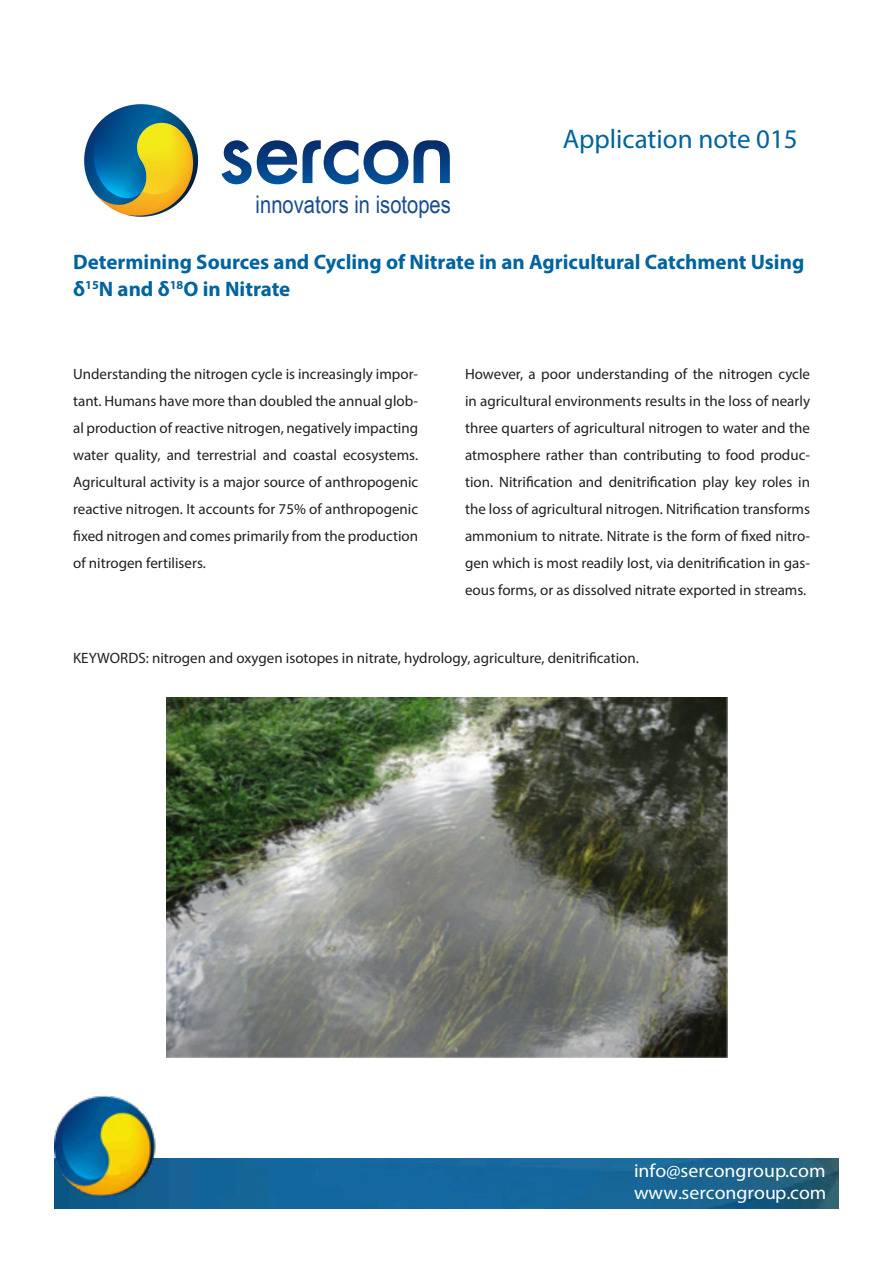
<style>
.page{position:relative;width:893px;height:1263px;background:#fff}
.page>*{position:absolute;margin:0;border:0;box-sizing:border-box;transform-origin:0 0}
.t1{font:27px "Myriad Pro";color:#00649e}
.t2{font:24.3px "Arial Narrow";color:#184d8f}
.t3{font:700 21px/27px "Myriad Pro";color:#00649e}
.t4{font:18.9px/22.6px "Myriad Pro";color:#fff;scale:1.05 1}
.t5{font:15px/27px "Myriad Pro";color:#231f20;text-align:justify}
</style>
<div class="page">
<img style="left:167px;top:1158px;width:672px;height:51px">
<img style="left:54px;top:1095px;width:113px;height:114px">
<svg style="left:84px;top:104px;width:113px;height:113px"></svg>
<svg style="left:222px;top:140px;width:75px;height:44px"></svg>
<svg style="left:364px;top:140px;width:44px;height:44px"></svg>
<svg style="left:414px;top:140px;width:36px;height:43px"></svg>
<svg style="left:303px;top:140px;width:55px;height:44px"></svg>
<img style="left:167px;top:698px;width:560px;height:359px">
<p class="t1" style="left:563px;top:122px;width:237px">Application note 015</p>
<p class="t2" style="left:256px;top:186px;width:197px">innovators in isotopes</p>
<p class="t3" style="left:73px;top:248px;width:733px">Determining Sources and Cycling of Nitrate in an Agricultural Catchment Using δ<sup>15</sup>N and δ<sup>18</sup>O in Nitrate</p>
<p class="t5" style="left:73px;top:360px;width:347px">Understanding the nitrogen cycle is increasingly impor&shy;tant. Humans have more than doubled the annual glob&shy;al production of reactive nitrogen, negatively impacting water quality, and terrestrial and coastal ecosystems.<br>Agricultural activity is a major source of anthropogenic reactive nitrogen. It accounts for 75% of anthropogenic fixed nitrogen and comes primarily from the production of nitrogen fertilisers.</p>
<p class="t5" style="left:465px;top:360px;width:347px">However, a poor understanding of the nitrogen cycle in agricultural environments results in the loss of nearly three quarters of agricultural nitrogen to water and the atmosphere rather than contributing to food produc&shy;tion. Nitrification and denitrification play key roles in the loss of agricultural nitrogen. Nitrification transforms ammonium to nitrate. Nitrate is the form of fixed nitro&shy;gen which is most readily lost, via denitrification in gas&shy;eous forms, or as dissolved nitrate exported in streams.</p>
<p class="t5" style="left:73px;top:644px;width:567px">KEYWORDS: nitrogen and oxygen isotopes in nitrate, hydrology, agriculture, denitrification.</p>
<p class="t4" style="left:634px;top:1159px;width:185px">info@sercongroup.com www.sercongroup.com</p>
</div>
